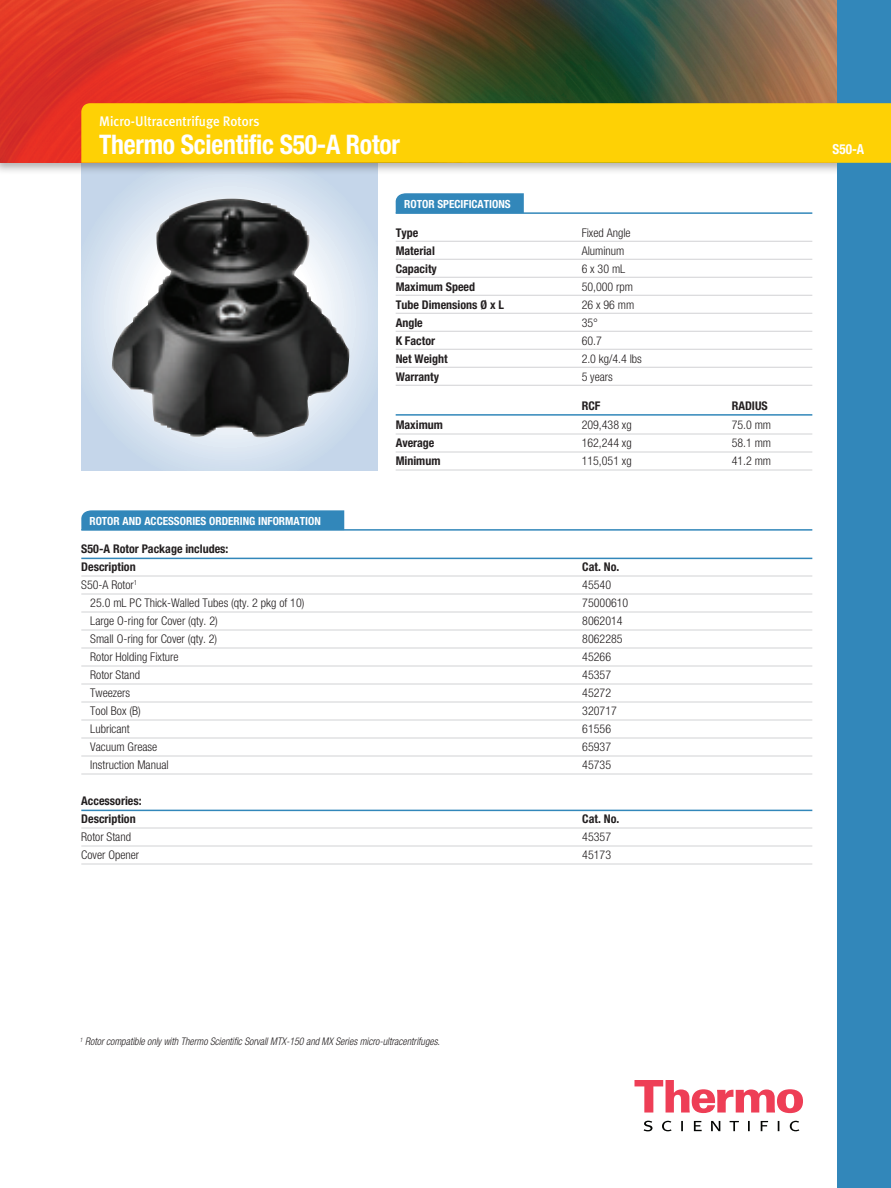
<style>
.page{position:relative;width:891px;height:1188px;background:#fff}
.page>*{position:absolute;margin:0;border:0;box-sizing:border-box;transform-origin:0 0}
._1st_Body{font:700 condensed 27px "Helvetica Neue";letter-spacing:-.01em;color:#fff;scale:.95 1}
._1st_Body-2{font:500 13.8px "Meta Plus";color:#fff;scale:.95 1}
._1st_Body-3{font:700 condensed 13.8px "Helvetica Neue";color:#fff;scale:.95 1}
.Table_Body{font:300 condensed 12px "Helvetica Neue";color:#231f20}
.Table_Body-2{font:700 condensed 12px "Helvetica Neue";color:#231f20}
.Table_Head{font:700 condensed 12px "Helvetica Neue";color:#231f20}
.Table_Head-2{font:700 condensed 11.25px "Helvetica Neue";color:#fff}
._1st_Body-4{font:italic 300 condensed 10.5px "Helvetica Neue";color:#231f20;scale:.95 1}
</style>
<div class="page">
<svg style="left:81px;top:175px;width:297px;height:295px;background:#cfdded"></svg>
<img style="left:112px;top:199px;width:237px;height:241px">
<div style="left:0;top:0;width:884px;height:175px;background:#231f20;opacity:.35"></div>
<img style="left:0;top:0;width:837px;height:163px">
<div style="left:837px;top:0;width:54px;height:1188px;background:#3287ba"></div>
<div style="left:396px;top:193px;width:128px;height:19px;background:#3287ba"></div>
<div style="left:81px;top:510px;width:263px;height:19px;background:#3287ba"></div>
<div style="left:81px;top:103px;width:810px;height:60px;background:#fed105"></div>
<hr style="left:396px;top:212px;width:416px;height:2px;background:#3287ba">
<hr style="left:396px;top:241px;width:416px;height:1px;background:#d1d2d4">
<hr style="left:396px;top:259px;width:416px;height:1px;background:#d1d2d4">
<hr style="left:396px;top:277px;width:416px;height:1px;background:#d1d2d4">
<hr style="left:396px;top:295px;width:416px;height:1px;background:#d1d2d4">
<hr style="left:396px;top:313px;width:416px;height:1px;background:#d1d2d4">
<hr style="left:396px;top:331px;width:416px;height:1px;background:#d1d2d4">
<hr style="left:396px;top:349px;width:416px;height:1px;background:#d1d2d4">
<hr style="left:396px;top:367px;width:416px;height:1px;background:#d1d2d4">
<hr style="left:396px;top:385px;width:416px;height:1px;background:#d1d2d4">
<hr style="left:396px;top:414px;width:416px;height:2px;background:#3287ba">
<hr style="left:396px;top:434px;width:416px;height:1px;background:#d1d2d4">
<hr style="left:396px;top:452px;width:416px;height:1px;background:#d1d2d4">
<hr style="left:396px;top:470px;width:416px;height:1px;background:#d1d2d4">
<hr style="left:81px;top:529px;width:731px;height:2px;background:#3287ba">
<hr style="left:81px;top:558px;width:731px;height:1px;background:#3287ba">
<hr style="left:81px;top:576px;width:731px;height:1px;background:#d1d2d4">
<hr style="left:81px;top:594px;width:731px;height:1px;background:#d1d2d4">
<hr style="left:81px;top:612px;width:731px;height:1px;background:#d1d2d4">
<hr style="left:81px;top:630px;width:731px;height:1px;background:#d1d2d4">
<hr style="left:81px;top:648px;width:731px;height:1px;background:#d1d2d4">
<hr style="left:81px;top:666px;width:731px;height:1px;background:#d1d2d4">
<hr style="left:81px;top:684px;width:731px;height:1px;background:#d1d2d4">
<hr style="left:81px;top:702px;width:731px;height:1px;background:#d1d2d4">
<hr style="left:81px;top:720px;width:731px;height:1px;background:#d1d2d4">
<hr style="left:81px;top:738px;width:731px;height:1px;background:#d1d2d4">
<hr style="left:81px;top:756px;width:731px;height:1px;background:#d1d2d4">
<hr style="left:81px;top:774px;width:731px;height:1px;background:#d1d2d4">
<hr style="left:81px;top:810px;width:731px;height:1px;background:#3287ba">
<hr style="left:81px;top:828px;width:731px;height:1px;background:#d1d2d4">
<hr style="left:81px;top:846px;width:731px;height:1px;background:#d1d2d4">
<hr style="left:81px;top:864px;width:731px;height:1px;background:#d1d2d4">
<svg style="left:635px;top:1080px;width:168px;height:33px"></svg>
<svg style="left:644px;top:1121px;width:155px;height:10px"></svg>
<p class="_1st_Body-2" style="left:99px;top:113px;width:170px">Micro-Ultracentrifuge Rotors</p>
<p class="_1st_Body" style="left:99px;top:128px;width:318px">Thermo Scientific S50-A Rotor</p>
<p class="_1st_Body-3" style="left:833px;top:141px;width:35px">S50-A</p>
<p class="Table_Head-2" style="left:404px;top:197px;width:108px">ROTOR SPECIFICATIONS</p>
<p class="Table_Body-2" style="left:396px;top:225px;width:24px">Type</p>
<p class="Table_Body" style="left:582px;top:225px;width:51px">Fixed Angle</p>
<p class="Table_Body-2" style="left:396px;top:243px;width:41px">Material</p>
<p class="Table_Body" style="left:582px;top:243px;width:44px">Aluminum</p>
<p class="Table_Body-2" style="left:396px;top:261px;width:43px">Capacity</p>
<p class="Table_Body" style="left:582px;top:261px;width:45px">6 x 30 mL</p>
<p class="Table_Body-2" style="left:396px;top:279px;width:81px">Maximum Speed</p>
<p class="Table_Body" style="left:582px;top:279px;width:53px">50,000 rpm</p>
<p class="Table_Body-2" style="left:396px;top:297px;width:110px">Tube Dimensions Ø x L</p>
<p class="Table_Body" style="left:582px;top:297px;width:54px">26 x 96 mm</p>
<p class="Table_Body-2" style="left:396px;top:315px;width:29px">Angle</p>
<p class="Table_Body" style="left:582px;top:315px;width:18px">35°</p>
<p class="Table_Body-2" style="left:396px;top:333px;width:41px">K Factor</p>
<p class="Table_Body" style="left:582px;top:333px;width:22px">60.7</p>
<p class="Table_Body-2" style="left:396px;top:351px;width:53px">Net Weight</p>
<p class="Table_Body" style="left:582px;top:351px;width:62px">2.0 kg/4.4 lbs</p>
<p class="Table_Body-2" style="left:396px;top:369px;width:45px">Warranty</p>
<p class="Table_Body" style="left:582px;top:369px;width:33px">5 years</p>
<p class="Table_Head" style="left:582px;top:398px;width:20px">RCF</p>
<p class="Table_Head" style="left:732px;top:398px;width:38px">RADIUS</p>
<p class="Table_Body-2" style="left:396px;top:418px;width:49px">Maximum</p>
<p class="Table_Body" style="left:582px;top:418px;width:52px">209,438 xg</p>
<p class="Table_Body" style="left:732px;top:418px;width:41px">75.0 mm</p>
<p class="Table_Body-2" style="left:396px;top:436px;width:40px">Average</p>
<p class="Table_Body" style="left:582px;top:436px;width:52px">162,244 xg</p>
<p class="Table_Body" style="left:732px;top:436px;width:41px">58.1 mm</p>
<p class="Table_Body-2" style="left:396px;top:454px;width:46px">Minimum</p>
<p class="Table_Body" style="left:582px;top:454px;width:52px">115,051 xg</p>
<p class="Table_Body" style="left:732px;top:454px;width:41px">41.2 mm</p>
<p class="Table_Head-2" style="left:89px;top:514px;width:233px">ROTOR AND ACCESSORIES ORDERING INFORMATION</p>
<p class="Table_Body-2" style="left:81px;top:542px;width:149px">S50-A Rotor Package includes:</p>
<p class="Table_Body-2" style="left:81px;top:560px;width:56px">Description</p>
<p class="Table_Body-2" style="left:582px;top:560px;width:39px">Cat. No.</p>
<p class="Table_Body" style="left:81px;top:578px;width:57px">S50-A Rotor<sup>1</sup></p>
<p class="Table_Body" style="left:582px;top:578px;width:30px">45540</p>
<p class="Table_Body" style="left:90px;top:596px;width:216px">25.0 mL PC Thick-Walled Tubes (qty. 2 pkg of 10)</p>
<p class="Table_Body" style="left:582px;top:596px;width:48px">75000610</p>
<p class="Table_Body" style="left:90px;top:614px;width:129px">Large O-ring for Cover (qty. 2)</p>
<p class="Table_Body" style="left:582px;top:614px;width:42px">8062014</p>
<p class="Table_Body" style="left:90px;top:632px;width:128px">Small O-ring for Cover (qty. 2)</p>
<p class="Table_Body" style="left:582px;top:632px;width:42px">8062285</p>
<p class="Table_Body" style="left:90px;top:650px;width:90px">Rotor Holding Fixture</p>
<p class="Table_Body" style="left:582px;top:650px;width:30px">45266</p>
<p class="Table_Body" style="left:90px;top:668px;width:51px">Rotor Stand</p>
<p class="Table_Body" style="left:582px;top:668px;width:30px">45357</p>
<p class="Table_Body" style="left:90px;top:686px;width:41px">Tweezers</p>
<p class="Table_Body" style="left:582px;top:686px;width:30px">45272</p>
<p class="Table_Body" style="left:90px;top:704px;width:52px">Tool Box (B)</p>
<p class="Table_Body" style="left:582px;top:704px;width:36px">320717</p>
<p class="Table_Body" style="left:90px;top:722px;width:41px">Lubricant</p>
<p class="Table_Body" style="left:582px;top:722px;width:30px">61556</p>
<p class="Table_Body" style="left:90px;top:740px;width:69px">Vacuum Grease</p>
<p class="Table_Body" style="left:582px;top:740px;width:30px">65937</p>
<p class="Table_Body" style="left:90px;top:758px;width:80px">Instruction Manual</p>
<p class="Table_Body" style="left:582px;top:758px;width:30px">45735</p>
<p class="Table_Body-2" style="left:81px;top:794px;width:62px">Accessories:</p>
<p class="Table_Body-2" style="left:81px;top:812px;width:56px">Description</p>
<p class="Table_Body-2" style="left:582px;top:812px;width:39px">Cat. No.</p>
<p class="Table_Body" style="left:81px;top:830px;width:51px">Rotor Stand</p>
<p class="Table_Body" style="left:582px;top:830px;width:30px">45357</p>
<p class="Table_Body" style="left:81px;top:848px;width:59px">Cover Opener</p>
<p class="Table_Body" style="left:582px;top:848px;width:30px">45173</p>
<p class="_1st_Body-4" style="left:80px;top:1035px;width:380px"><sup>1</sup> Rotor compatible only with Thermo Scientific Sorvall MTX-150 and MX Series micro-ultracentrifuges.</p>
</div>
